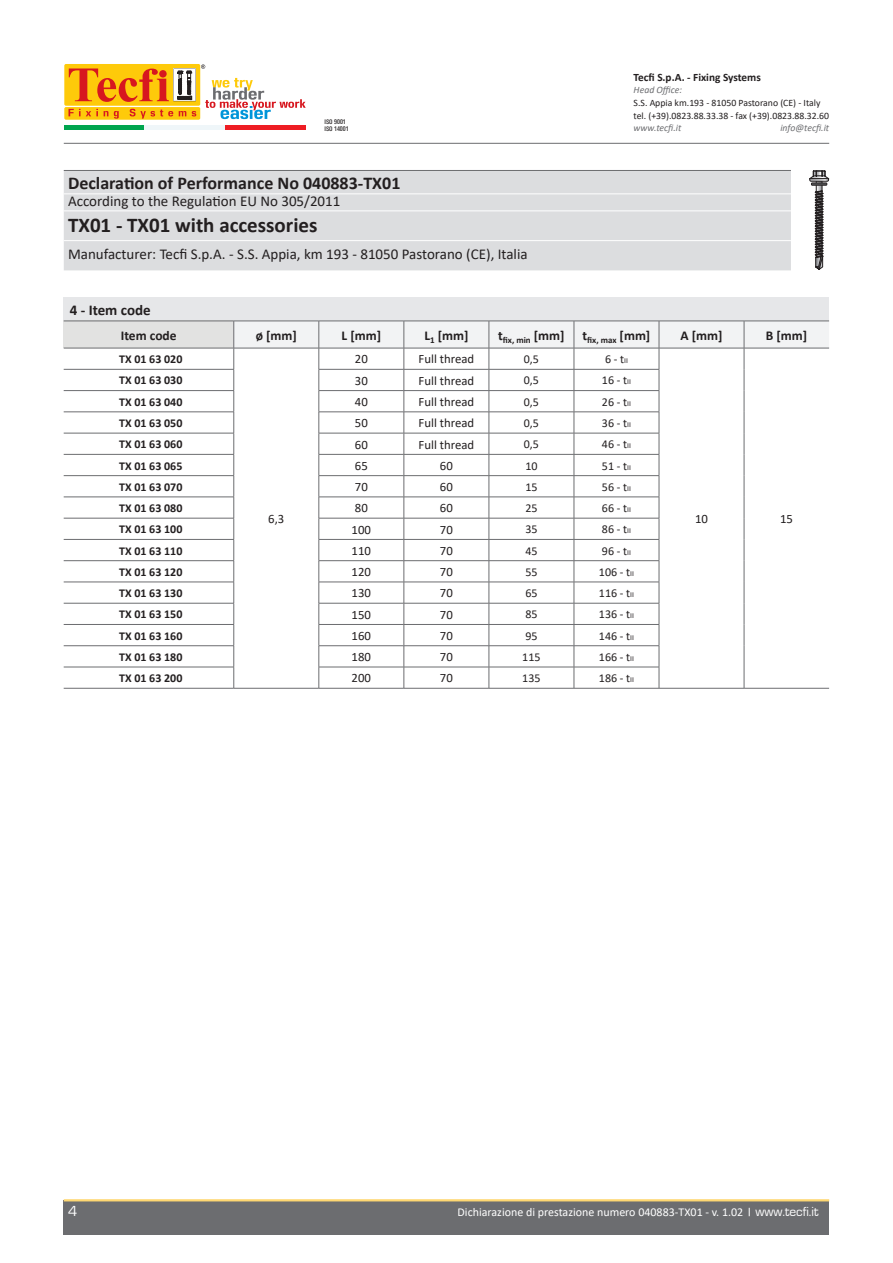
<style>
.page{position:relative;width:893px;height:1263px;background:#fff}
.page>*{position:absolute;margin:0;border:0;box-sizing:border-box;transform-origin:0 0}
.t1{font:700 21px "Calibri";color:#231f20}
.t2{font:700 18px "Calibri";color:#231f20}
.t3{font:15px "Calibri";color:#231f20}
.t4{font:700 15px "Calibri";color:#231f20}
.t5{font:15px "Eurostile";color:#fff}
.t6{font:700 13.5px "Calibri";color:#231f20}
.t7{font:12.75px "Calibri";color:#231f20}
.t8{font:700 12px "Calibri";color:#231f20}
.t9{font:12px "Calibri";color:#231f20}
.t10{font:12px "Calibri";color:#fff}
.t11{font:700 11.25px "Calibri";color:#231f20}
.t12{font:9.75px/12.8px "Calibri";color:#231f20}
.t13{font:italic 9.75px "Calibri";color:#6c6d70}
.t14{font:700 9px "Calibri";color:#231f20}
.t15{font:condensed 6px/7.2px "DDTW00";color:#231f20}
.s1{font-size:7.5px}
.s2{font-family:"Eurostile";font-size:13.5px}
</style>
<div class="page">
<div style="left:64px;top:1200px;width:765px;height:34px;background:#6c6d70"></div>
<hr style="left:64px;top:1199px;width:765px;height:2px;background:#fed772">
<svg style="left:809px;top:171px;width:20px;height:99px"></svg>
<div style="left:64px;top:64px;width:136px;height:42px;background:#feca0a;border-radius:2px"></div>
<div style="left:64px;top:107px;width:136px;height:13px;background:#feca0a;border-radius:2px"></div>
<svg style="left:68px;top:64px;width:238px;height:55px"></svg>
<div style="left:64px;top:125px;width:81px;height:5px;background:#00a54f"></div>
<div style="left:145px;top:125px;width:80px;height:5px;background:#eff6f9"></div>
<div style="left:225px;top:125px;width:81px;height:5px;background:#ee1d23"></div>
<hr style="left:64px;top:143px;width:765px;height:1px;background:#6c6d70">
<div style="left:64px;top:171px;width:727px;height:99px;background:#dcdddf"></div>
<hr style="left:64px;top:170px;width:727px;height:1px;background:#6c6d70">
<hr style="left:64px;top:193px;width:727px;height:1px;background:#fff">
<hr style="left:64px;top:210px;width:727px;height:1px;background:#fff">
<hr style="left:64px;top:240px;width:727px;height:1px;background:#fff">
<div style="left:64px;top:298px;width:765px;height:23px;background:#e6e7e9"></div>
<div style="left:64px;top:321px;width:170px;height:27px;background:#e2e2e1"></div>
<hr style="left:64px;top:321px;width:170px;height:1px;background:#6c6d70">
<hr style="left:234px;top:688px;width:85px;height:1px;background:#6c6d70">
<hr style="left:319px;top:688px;width:85px;height:1px;background:#6c6d70">
<hr style="left:404px;top:688px;width:85px;height:1px;background:#6c6d70">
<hr style="left:659px;top:688px;width:85px;height:1px;background:#6c6d70">
<hr style="left:744px;top:688px;width:85px;height:1px;background:#6c6d70">
<hr style="left:64px;top:348px;width:170px;height:1px;background:#6c6d70">
<hr style="left:64px;top:369px;width:170px;height:1px;background:#6c6d70">
<hr style="left:64px;top:390px;width:170px;height:1px;background:#6c6d70">
<hr style="left:64px;top:412px;width:170px;height:1px;background:#6c6d70">
<hr style="left:64px;top:433px;width:170px;height:1px;background:#6c6d70">
<hr style="left:64px;top:454px;width:170px;height:1px;background:#6c6d70">
<hr style="left:64px;top:475px;width:170px;height:1px;background:#6c6d70">
<hr style="left:64px;top:497px;width:170px;height:1px;background:#6c6d70">
<hr style="left:64px;top:518px;width:170px;height:1px;background:#6c6d70">
<hr style="left:64px;top:539px;width:170px;height:1px;background:#6c6d70">
<hr style="left:64px;top:560px;width:170px;height:1px;background:#6c6d70">
<hr style="left:64px;top:582px;width:170px;height:1px;background:#6c6d70">
<hr style="left:64px;top:603px;width:170px;height:1px;background:#6c6d70">
<hr style="left:64px;top:624px;width:170px;height:1px;background:#6c6d70">
<hr style="left:64px;top:645px;width:170px;height:1px;background:#6c6d70">
<hr style="left:64px;top:667px;width:170px;height:1px;background:#6c6d70">
<hr style="left:64px;top:688px;width:170px;height:1px;background:#6c6d70">
<svg style="left:234px;top:321px;width:595px;height:367px"></svg>
<hr style="left:489px;top:688px;width:85px;height:1px;background:#6c6d70">
<hr style="left:574px;top:688px;width:85px;height:1px;background:#6c6d70">
<p class="t15" style="left:324px;top:118px;width:26px">ISO 9001<br>ISO 14001</p>
<h2 class="t2" style="left:68px;top:170px;width:334px">Declaration of Performance No 040883-TX01</h2>
<p class="t3" style="left:68px;top:191px;width:274px">According to the Regulation EU No 305/2011</p>
<h1 class="t1" style="left:68px;top:210px;width:251px">TX01 - TX01 with accessories</h1>
<p class="t3" style="left:68px;top:244px;width:461px">Manufacturer: Tecfi S.p.A. - S.S. Appia, km 193 - 81050 Pastorano (CE), Italia</p>
<p class="t11" style="left:634px;top:69px;width:129px">Tecfi S.p.A. - Fixing Systems</p>
<p class="t13" style="left:634px;top:83px;width:50px">Head Office:</p>
<p class="t12" style="left:634px;top:96px;width:197px">S.S. Appia km.193 - 81050 Pastorano (CE) - Italy tel. (+39).0823.88.33.38 - fax (+39).0823.88.32.60</p>
<p class="t13" style="left:634px;top:121px;width:49px">www.tecfi.it</p>
<p class="t13" style="left:780px;top:121px;width:50px">info@tecfi.it</p>
<p class="t4" style="left:70px;top:299px;width:83px">4 - Item code</p>
<p class="t6" style="left:121px;top:325px;width:57px">Item code</p>
<p class="t6" style="left:256px;top:325px;width:43px">ø [mm]</p>
<p class="t6" style="left:342px;top:325px;width:41px">L [mm]</p>
<p class="t6" style="left:424px;top:325px;width:46px">L<sub>1</sub> [mm]</p>
<p class="t14" style="left:498px;top:333px;width:68px"><sup>t</sup>fix, min <sup>[mm]</sup></p>
<p class="t14" style="left:583px;top:333px;width:69px"><sup>t</sup>fix, max <sup>[mm]</sup></p>
<p class="t6" style="left:681px;top:325px;width:43px">A [mm]</p>
<p class="t6" style="left:766px;top:325px;width:43px">B [mm]</p>
<p class="t8" style="left:119px;top:351px;width:65px">TX 01 63 020</p>
<p class="t7" style="left:355px;top:350px;width:14px">20</p>
<p class="t7" style="left:419px;top:350px;width:57px">Full thread</p>
<p class="t9" style="left:524px;top:351px;width:17px">0,5</p>
<p class="t9" style="left:605px;top:351px;width:24px">6 - t<span class="s1">II</span></p>
<p class="t8" style="left:119px;top:372px;width:65px">TX 01 63 030</p>
<p class="t7" style="left:355px;top:372px;width:14px">30</p>
<p class="t7" style="left:419px;top:372px;width:57px">Full thread</p>
<p class="t9" style="left:524px;top:372px;width:17px">0,5</p>
<p class="t9" style="left:602px;top:372px;width:31px">16 - t<span class="s1">II</span></p>
<p class="t8" style="left:119px;top:393px;width:65px">TX 01 63 040</p>
<p class="t7" style="left:355px;top:393px;width:14px">40</p>
<p class="t7" style="left:419px;top:393px;width:57px">Full thread</p>
<p class="t9" style="left:524px;top:393px;width:17px">0,5</p>
<p class="t9" style="left:602px;top:393px;width:31px">26 - t<span class="s1">II</span></p>
<p class="t8" style="left:119px;top:414px;width:65px">TX 01 63 050</p>
<p class="t7" style="left:355px;top:414px;width:14px">50</p>
<p class="t7" style="left:419px;top:414px;width:57px">Full thread</p>
<p class="t9" style="left:524px;top:415px;width:17px">0,5</p>
<p class="t9" style="left:602px;top:415px;width:31px">36 - t<span class="s1">II</span></p>
<p class="t8" style="left:119px;top:436px;width:65px">TX 01 63 060</p>
<p class="t7" style="left:355px;top:435px;width:14px">60</p>
<p class="t7" style="left:419px;top:435px;width:57px">Full thread</p>
<p class="t9" style="left:524px;top:436px;width:17px">0,5</p>
<p class="t9" style="left:602px;top:436px;width:31px">46 - t<span class="s1">II</span></p>
<p class="t8" style="left:119px;top:457px;width:65px">TX 01 63 065</p>
<p class="t7" style="left:355px;top:457px;width:14px">65</p>
<p class="t7" style="left:440px;top:457px;width:14px">60</p>
<p class="t9" style="left:525px;top:457px;width:14px">10</p>
<p class="t9" style="left:602px;top:457px;width:31px">51 - t<span class="s1">II</span></p>
<p class="t8" style="left:119px;top:478px;width:65px">TX 01 63 070</p>
<p class="t7" style="left:355px;top:478px;width:14px">70</p>
<p class="t7" style="left:440px;top:478px;width:14px">60</p>
<p class="t9" style="left:525px;top:478px;width:14px">15</p>
<p class="t9" style="left:602px;top:478px;width:31px">56 - t<span class="s1">II</span></p>
<p class="t8" style="left:119px;top:500px;width:65px">TX 01 63 080</p>
<p class="t7" style="left:355px;top:499px;width:14px">80</p>
<p class="t7" style="left:440px;top:499px;width:14px">60</p>
<p class="t9" style="left:525px;top:500px;width:14px">25</p>
<p class="t9" style="left:602px;top:500px;width:31px">66 - t<span class="s1">II</span></p>
<p class="t8" style="left:119px;top:521px;width:65px">TX 01 63 100</p>
<p class="t7" style="left:352px;top:520px;width:21px">100</p>
<p class="t7" style="left:440px;top:520px;width:14px">70</p>
<p class="t9" style="left:525px;top:521px;width:14px">35</p>
<p class="t9" style="left:602px;top:521px;width:31px">86 - t<span class="s1">II</span></p>
<p class="t8" style="left:119px;top:542px;width:65px">TX 01 63 110</p>
<p class="t7" style="left:352px;top:542px;width:21px">110</p>
<p class="t7" style="left:440px;top:542px;width:14px">70</p>
<p class="t9" style="left:525px;top:542px;width:14px">45</p>
<p class="t9" style="left:602px;top:542px;width:31px">96 - t<span class="s1">II</span></p>
<p class="t8" style="left:119px;top:563px;width:65px">TX 01 63 120</p>
<p class="t7" style="left:352px;top:563px;width:21px">120</p>
<p class="t7" style="left:440px;top:563px;width:14px">70</p>
<p class="t9" style="left:525px;top:563px;width:14px">55</p>
<p class="t9" style="left:599px;top:563px;width:37px">106 - t<span class="s1">II</span></p>
<p class="t8" style="left:119px;top:585px;width:65px">TX 01 63 130</p>
<p class="t7" style="left:352px;top:584px;width:21px">130</p>
<p class="t7" style="left:440px;top:584px;width:14px">70</p>
<p class="t9" style="left:525px;top:585px;width:14px">65</p>
<p class="t9" style="left:599px;top:585px;width:37px">116 - t<span class="s1">II</span></p>
<p class="t8" style="left:119px;top:606px;width:65px">TX 01 63 150</p>
<p class="t7" style="left:352px;top:605px;width:21px">150</p>
<p class="t7" style="left:440px;top:605px;width:14px">70</p>
<p class="t9" style="left:525px;top:606px;width:14px">85</p>
<p class="t9" style="left:599px;top:606px;width:37px">136 - t<span class="s1">II</span></p>
<p class="t8" style="left:119px;top:627px;width:65px">TX 01 63 160</p>
<p class="t7" style="left:352px;top:627px;width:21px">160</p>
<p class="t7" style="left:440px;top:627px;width:14px">70</p>
<p class="t9" style="left:525px;top:627px;width:14px">95</p>
<p class="t9" style="left:599px;top:627px;width:37px">146 - t<span class="s1">II</span></p>
<p class="t8" style="left:119px;top:648px;width:65px">TX 01 63 180</p>
<p class="t7" style="left:352px;top:648px;width:21px">180</p>
<p class="t7" style="left:440px;top:648px;width:14px">70</p>
<p class="t9" style="left:522px;top:648px;width:20px">115</p>
<p class="t9" style="left:599px;top:648px;width:37px">166 - t<span class="s1">II</span></p>
<p class="t8" style="left:119px;top:670px;width:65px">TX 01 63 200</p>
<p class="t7" style="left:352px;top:669px;width:21px">200</p>
<p class="t7" style="left:440px;top:669px;width:14px">70</p>
<p class="t9" style="left:522px;top:670px;width:20px">135</p>
<p class="t9" style="left:599px;top:670px;width:37px">186 - t<span class="s1">II</span></p>
<p class="t7" style="left:268px;top:510px;width:18px">6,3</p>
<p class="t7" style="left:695px;top:510px;width:14px">10</p>
<p class="t7" style="left:780px;top:510px;width:14px">15</p>
<p class="t5" style="left:68px;top:1203px;width:11px">4</p>
<p class="t10" style="left:458px;top:1204px;width:362px">Dichiarazione di prestazione numero 040883-TX01 - v. 1.02 <span class="s2">www.tecfi.it</span></p>
</div>
